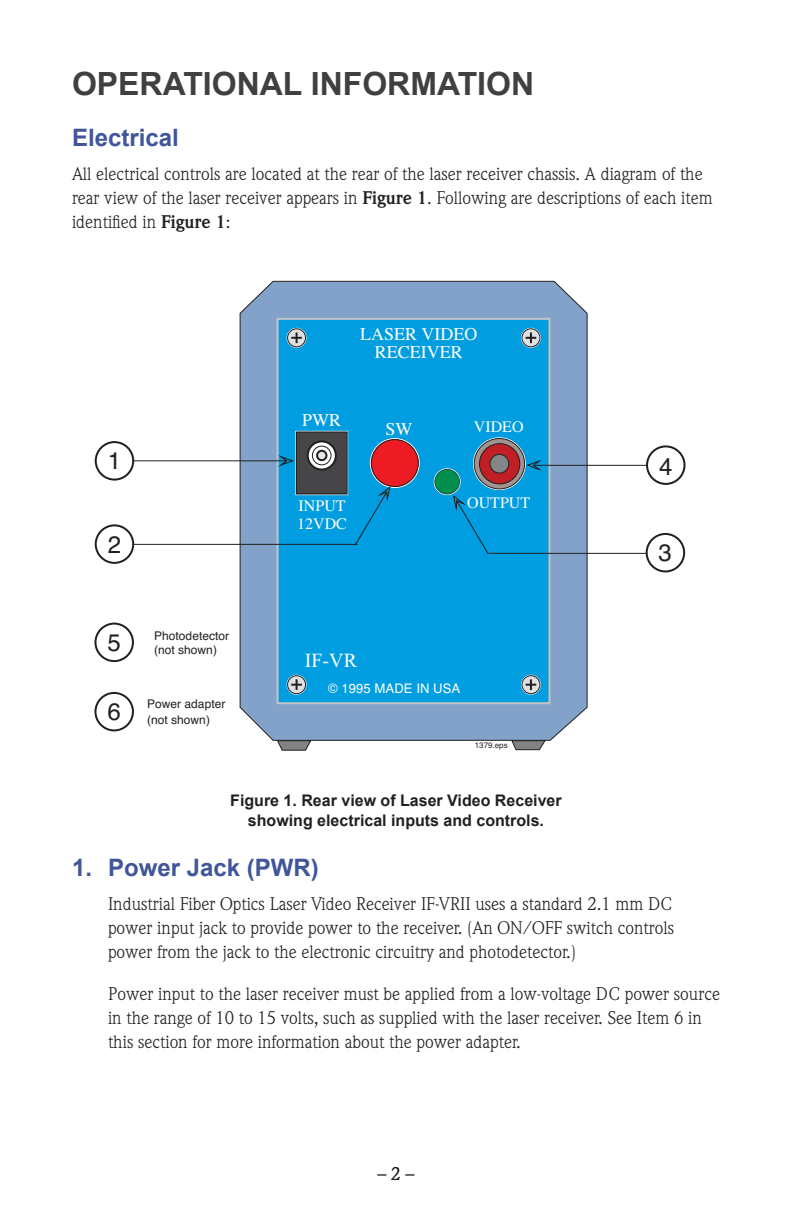
<style>
.page{position:relative;width:792px;height:1224px;background:#fff}
.page>*{position:absolute;margin:0;border:0;box-sizing:border-box;transform-origin:0 0}
.t1{font:700 32px "Arial";color:#404041}
.t2{font:700 24px "Arial";color:#40559a}
.t3{font:24px "Helvetica";color:#221f1f}
.t4{font:20px "Times New Roman";color:#fff}
.t5{font:18px/24px "Weidemann";color:#231f20}
.t6{font:18px/18px "Times";color:#fff;text-align:center}
.t7{font:700 16px/20px "Arial";color:#231f20;text-align:center}
.t8{font:16px/18px "Times";color:#fff}
.t9{font:13.2px "Helvetica";color:#fff}
.t10{font:12px/14px "Helvetica";color:#221f1f}
.t11{font:8px "Helvetica";color:#221f1f}
.s1{font-weight:700}
</style>
<div class="page">
<svg style="left:240px;top:281px;width:348px;height:460px;background:#85a3c8"></svg>
<div style="left:278px;top:319px;width:271px;height:384px;background:#009de0"></div>
<div style="left:277px;top:318px;width:273px;height:386px;border:2px solid #c2c4c6"></div>
<svg style="left:277px;top:740px;width:34px;height:11px"></svg>
<svg style="left:511px;top:740px;width:35px;height:10px"></svg>
<svg style="left:370px;top:439px;width:49px;height:49px"></svg>
<div style="left:370px;top:438px;width:50px;height:50px;border:1px solid #fff;border-radius:50%"></div>
<svg style="left:473px;top:438px;width:52px;height:52px"></svg>
<svg style="left:434px;top:469px;width:26px;height:26px"></svg>
<div style="left:434px;top:468px;width:27px;height:27px;border:1px solid #fff;border-radius:50%"></div>
<div style="left:287px;top:328px;width:20px;height:20px;border:2px solid #fff;border-radius:50%"></div>
<div style="left:521px;top:328px;width:20px;height:20px;border:2px solid #fff;border-radius:50%"></div>
<div style="left:287px;top:675px;width:20px;height:20px;border:2px solid #fff;border-radius:50%"></div>
<div style="left:521px;top:675px;width:20px;height:20px;border:2px solid #fff;border-radius:50%"></div>
<div style="left:646px;top:533px;width:39px;height:39px;border:2px solid #221f1f;border-radius:50%"></div>
<div style="left:95px;top:524px;width:39px;height:40px;border:2px solid #221f1f;border-radius:50%"></div>
<div style="left:95px;top:441px;width:39px;height:40px;border:2px solid #221f1f;border-radius:50%"></div>
<div style="left:646px;top:445px;width:40px;height:40px;border:2px solid #221f1f;border-radius:50%"></div>
<div style="left:94px;top:692px;width:40px;height:39px;border:2px solid #221f1f;border-radius:50%"></div>
<svg style="left:276px;top:457px;width:17px;height:11px"></svg>
<hr style="left:133px;top:460px;width:153px;height:1px;background:#221f1f">
<hr style="left:488px;top:553px;width:159px;height:1px;background:#221f1f">
<div style="left:94px;top:623px;width:40px;height:39px;border:2px solid #221f1f;border-radius:50%"></div>
<svg style="left:527px;top:459px;width:17px;height:12px"></svg>
<hr style="left:535px;top:465px;width:112px;height:1px;background:#221f1f">
<svg style="left:355px;top:487px;width:36px;height:58px"></svg>
<hr style="left:134px;top:544px;width:223px;height:1px;background:#221f1f">
<svg style="left:453px;top:495px;width:36px;height:59px"></svg>
<div style="left:371px;top:440px;width:47px;height:46px;background:#ed1c24;border-radius:50%"></div>
<div style="left:371px;top:439px;width:47px;height:48px;border:1px solid #221f1f;border-radius:50%"></div>
<svg style="left:474px;top:439px;width:51px;height:50px"></svg>
<div style="left:474px;top:438px;width:51px;height:51px;border:1px solid #221f1f;border-radius:50%"></div>
<div style="left:479px;top:444px;width:41px;height:40px;background:#c02025;border-radius:50%"></div>
<div style="left:479px;top:443px;width:41px;height:41px;border:1px solid #221f1f;border-radius:50%"></div>
<div style="left:490px;top:454px;width:19px;height:19px;background:#838587;border-radius:50%"></div>
<div style="left:490px;top:454px;width:19px;height:20px;border:1px solid #221f1f;border-radius:50%"></div>
<div style="left:435px;top:469px;width:24px;height:25px;background:#008f4c;border-radius:50%"></div>
<div style="left:434px;top:469px;width:26px;height:25px;border:1px solid #21543f;border-radius:50%"></div>
<div style="left:296px;top:432px;width:51px;height:62px;background:#464648"></div>
<div style="left:296px;top:432px;width:51px;height:62px;border:1px solid #221f1f"></div>
<svg style="left:308px;top:441px;width:28px;height:29px"></svg>
<div style="left:307px;top:440px;width:30px;height:31px;border:2px solid #221f1f;border-radius:50%"></div>
<div style="left:317px;top:451px;width:9px;height:9px;background:#e6e7e8;border-radius:50%"></div>
<div style="left:316px;top:450px;width:11px;height:11px;border:2px solid #221f1f;border-radius:50%"></div>
<div style="left:312px;top:446px;width:19px;height:19px;border:1px solid #221f1f;border-radius:50%"></div>
<svg style="left:288px;top:329px;width:18px;height:18px"></svg>
<div style="left:287px;top:328px;width:19px;height:19px;border:1px solid #221f1f;border-radius:50%"></div>
<svg style="left:292px;top:333px;width:9px;height:9px"></svg>
<svg style="left:522px;top:329px;width:18px;height:18px"></svg>
<div style="left:521px;top:328px;width:19px;height:19px;border:1px solid #221f1f;border-radius:50%"></div>
<svg style="left:527px;top:333px;width:8px;height:9px"></svg>
<svg style="left:288px;top:676px;width:18px;height:18px"></svg>
<div style="left:287px;top:675px;width:19px;height:19px;border:1px solid #221f1f;border-radius:50%"></div>
<svg style="left:292px;top:680px;width:9px;height:9px"></svg>
<svg style="left:522px;top:676px;width:18px;height:18px"></svg>
<div style="left:521px;top:675px;width:19px;height:19px;border:1px solid #221f1f;border-radius:50%"></div>
<svg style="left:527px;top:680px;width:8px;height:9px"></svg>
<h1 class="t1" style="left:72px;top:72px;width:464px">OPERATIONAL INFORMATION</h1>
<h2 class="t2" style="left:72px;top:128px;width:108px">Electrical</h2>
<p class="t5" style="left:72px;top:162px;width:642px">All electrical controls are located at the rear of the laser receiver chassis. A diagram of the rear view of the laser receiver appears in <span class="s1">Figure 1</span>. Following are descriptions of each item identified in <span class="s1">Figure 1</span>:</p>
<p class="t6" style="left:360px;top:325px;width:119px">LASER VIDEO<br>RECEIVER</p>
<p class="t6" style="left:302px;top:411px;width:41px">PWR</p>
<p class="t6" style="left:385px;top:420px;width:29px">SW</p>
<p class="t8" style="left:474px;top:417px;width:51px">VIDEO</p>
<h2 class="t3" style="left:108px;top:451px;width:15px">1</h2>
<h2 class="t3" style="left:659px;top:457px;width:15px">4</h2>
<h2 class="t3" style="left:108px;top:535px;width:15px">2</h2>
<h2 class="t3" style="left:108px;top:634px;width:15px">5</h2>
<p class="t10" style="left:154px;top:629px;width:76px">Photodetector (not shown)</p>
<h2 class="t3" style="left:108px;top:703px;width:15px">6</h2>
<p class="t10" style="left:147px;top:697px;width:80px;line-height:16px">Power adapter (not shown)</p>
<p class="t8" style="left:297px;top:497px;width:51px">INPUT<br>12VDC</p>
<p class="t4" style="left:305px;top:648px;width:54px">IF-VR</p>
<p class="t8" style="left:467px;top:494px;width:65px">OUTPUT</p>
<p class="t9" style="left:328px;top:684px;width:134px">© 1995 MADE IN USA</p>
<p class="t11" style="left:475px;top:742px;width:34px">1379.eps</p>
<h2 class="t3" style="left:658px;top:543px;width:15px">3</h2>
<p class="t7" style="left:230px;top:792px;width:333px">Figure 1. Rear view of Laser Video Receiver showing electrical inputs and controls.</p>
<h2 class="t2" style="left:72px;top:859px;width:248px">1. Power Jack (PWR)</h2>
<p class="t5" style="left:108px;top:893px;width:568px;text-align:justify">Industrial Fiber Optics Laser Video Receiver IF-VRII uses a standard 2.1 mm DC power input jack to provide power to the receiver. (An ON/OFF switch controls power from the jack to the electronic circuitry and photodetector.)</p>
<p class="t5" style="left:108px;top:983px;width:614px">Power input to the laser receiver must be applied from a low-voltage DC power source in the range of 10 to 15 volts, such as supplied with the laser receiver. See Item 6 in this section for more information about the power adapter.</p>
<p class="t5" style="left:378px;top:1162px;width:38px">– 2 –</p>
</div>
